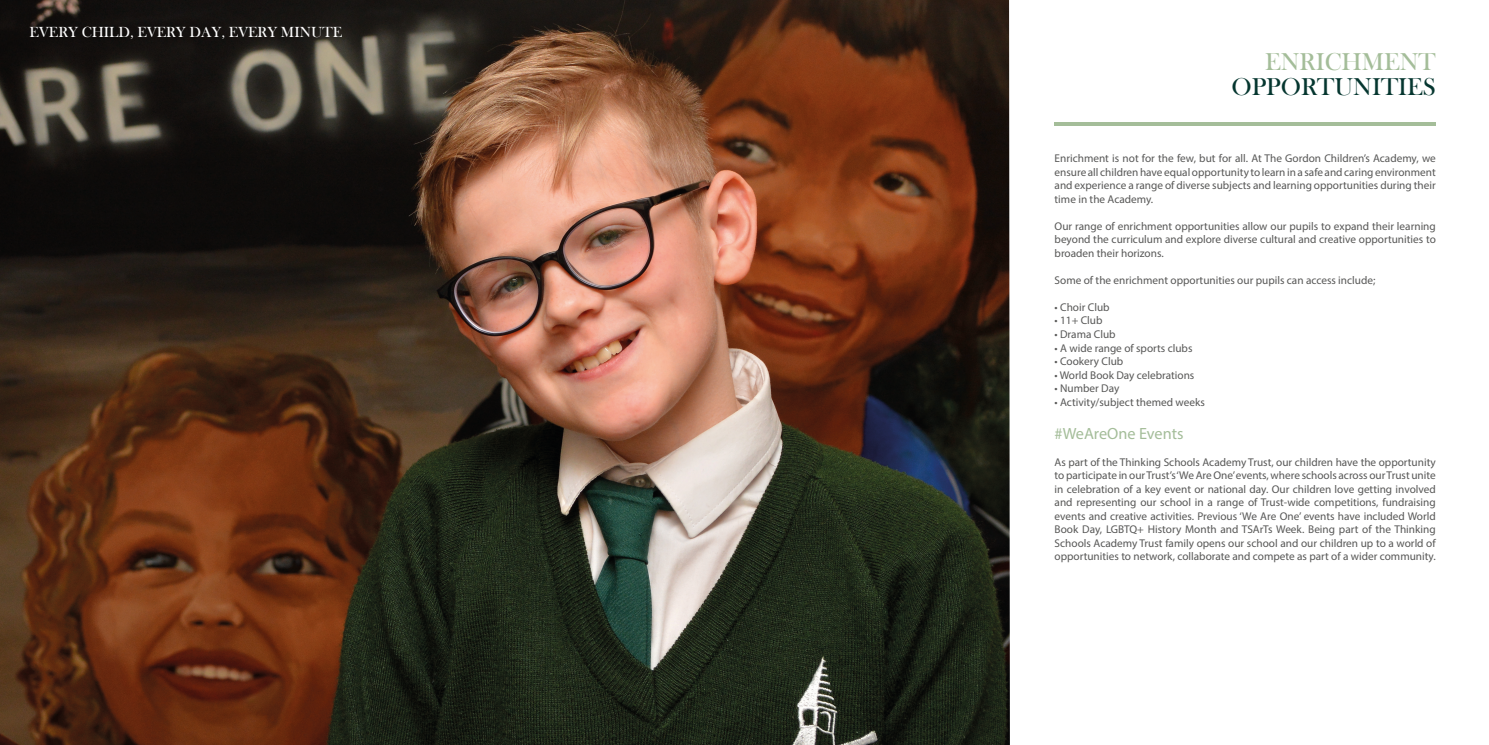
<style>
.page{position:relative;width:1489px;height:745px;background:#fff}
.page>*{position:absolute;margin:0;border:0;box-sizing:border-box;transform-origin:0 0}
.t1{font:25px "Bask Old Face";color:#05362f}
.t2{font:25px "Bask Old Face";color:#a4bd99}
.t3{font:16.25px "Myriad Pro";color:#a4bd99}
.t4{font:15px "Bask Old Face";color:#fff}
.t5{font:11.25px/13.5px "Myriad Pro";color:#575756;text-align:justify}
</style>
<div class="page">
<hr style="left:1053px;top:122px;width:382px;height:4px;background:#a4bd99">
<img style="left:0;top:0;width:1009px;height:744px">
<p class="t4" style="left:29px;top:24px;width:314px">EVERY CHILD, EVERY DAY, EVERY MINUTE</p>
<p class="t2" style="left:1264px;top:48px;width:172px">ENRICHMENT</p>
<p class="t1" style="left:1231px;top:73px;width:206px">OPPORTUNITIES</p>
<p class="t5" style="left:1054px;top:151px;width:383px">Enrichment is not for the few, but for all. At The Gordon Children’s Academy, we ensure all children have equal opportunity to learn in a safe and caring environment and experience a range of diverse subjects and learning opportunities during their time in the Academy.</p>
<p class="t5" style="left:1054px;top:219px;width:383px">Our range of enrichment opportunities allow our pupils to expand their learning beyond the curriculum and explore diverse cultural and creative opportunities to broaden their horizons.</p>
<p class="t5" style="left:1054px;top:273px;width:322px">Some of the enrichment opportunities our pupils can access include;</p>
<p class="t5" style="left:1054px;top:300px;width:56px">• Choir Club</p>
<p class="t5" style="left:1054px;top:313px;width:49px">• 11+ Club</p>
<p class="t5" style="left:1054px;top:327px;width:63px">• Drama Club</p>
<p class="t5" style="left:1054px;top:340px;width:139px">• A wide range of sports clubs</p>
<p class="t5" style="left:1054px;top:354px;width:70px">• Cookery Club</p>
<p class="t5" style="left:1054px;top:367px;width:141px">• World Book Day celebrations</p>
<p class="t5" style="left:1054px;top:381px;width:66px">• Number Day</p>
<p class="t5" style="left:1054px;top:394px;width:152px">• Activity/subject themed weeks</p>
<p class="t3" style="left:1054px;top:423px;width:130px">#WeAreOne Events</p>
<p class="t5" style="left:1054px;top:454px;width:383px">As part of the Thinking Schools Academy Trust, our children have the opportunity to participate in our Trust’s ‘We Are One’ events, where schools across our Trust unite in celebration of a key event or national day. Our children love getting involved and representing our school in a range of Trust-wide competitions, fundraising events and creative activities. Previous ‘We Are One’ events have included World Book Day, LGBTQ+ History Month and TSArTs Week. Being part of the Thinking Schools Academy Trust family opens our school and our children up to a world of opportunities to network, collaborate and compete as part of a wider community.</p>
</div>
